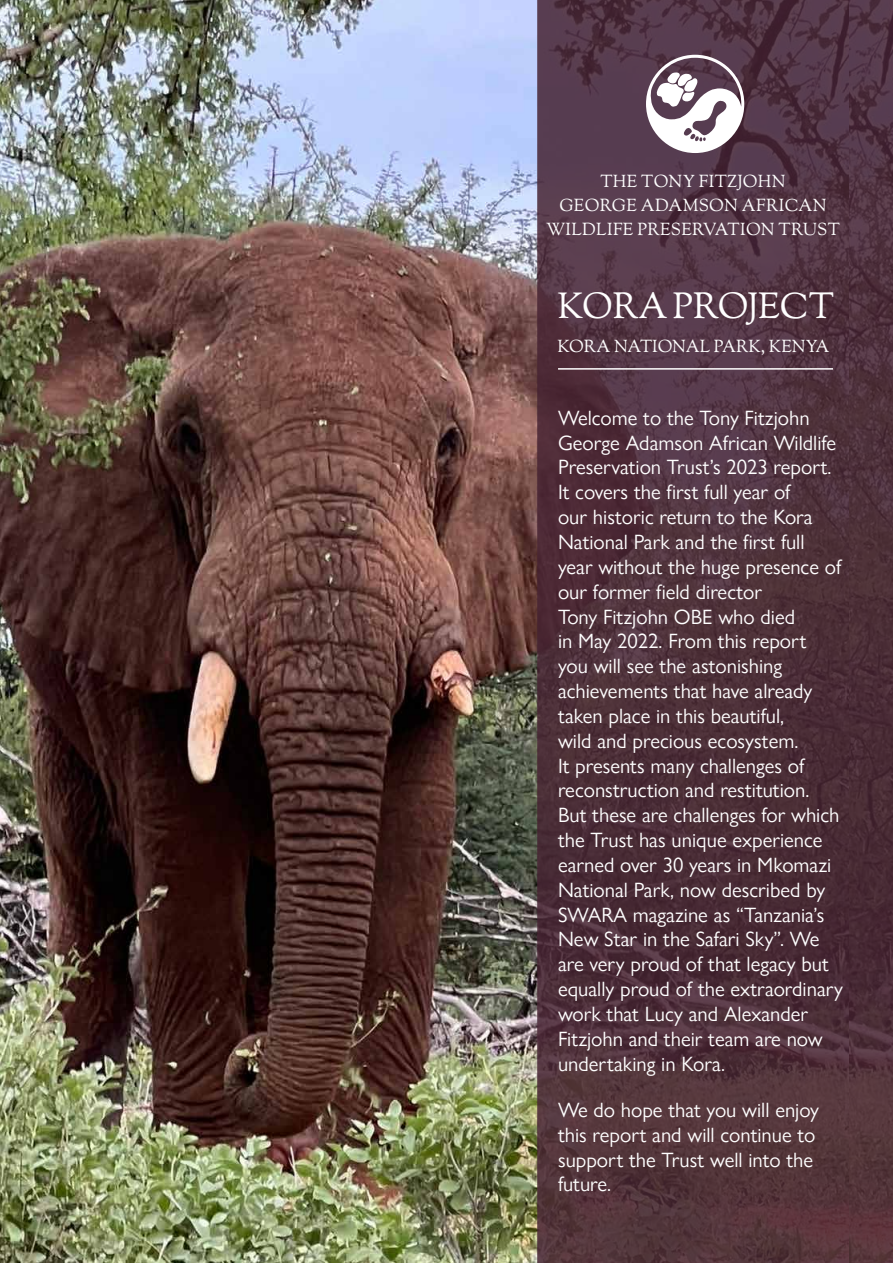
<style>
.page{position:relative;width:893px;height:1263px;background:#fff}
.page>*{position:absolute;margin:0;border:0;box-sizing:border-box;transform-origin:0 0}
.t1{font:36px "Sorts Mill Goudy";color:#fff}
.t2{font:20.7px/24.9px "Gill Sans Nova";color:#fff}
.t3{font:17.25px/24px "Sorts Mill Goudy";letter-spacing:.02em;color:#fff;text-align:center}
.t4{font:17.25px "Sorts Mill Goudy";color:#fff}
</style>
<div class="page">
<img style="left:0;top:0;width:537px;height:1263px">
<svg style="left:537px;top:0;width:356px;height:1263px;background:#4f323d"></svg>
<hr style="left:558px;top:368px;width:275px;height:2px;background:#fff">
<svg style="left:646px;top:55px;width:98px;height:98px"></svg>
<p class="t3" style="left:546px;top:170px;width:295px">THE TONY FITZJOHN<br>GEORGE ADAMSON AFRICAN<br>WILDLIFE PRESERVATION TRUST</p>
<h1 class="t1" style="left:557px;top:283px;width:278px">KORA PROJECT</h1>
<p class="t4" style="left:557px;top:335px;width:273px">KORA NATIONAL PARK, KENYA</p>
<p class="t2" style="left:558px;top:404px;width:286px">Welcome to the Tony Fitzjohn<br>George Adamson African Wildlife<br>Preservation Trust’s 2023 report.<br>It covers the first full year of<br>our historic return to the Kora<br>National Park and the first full year without the huge presence of our former field director<br>Tony Fitzjohn OBE who died<br>in May 2022. From this report<br>you will see the astonishing achievements that have already taken place in this beautiful,<br>wild and precious ecosystem.<br>It presents many challenges of reconstruction and restitution.<br>But these are challenges for which the Trust has unique experience earned over 30 years in Mkomazi<br>National Park, now described by<br>SWARA magazine as “Tanzania’s<br>New Star in the Safari Sky”. We are very proud of that legacy but equally proud of the extraordinary work that Lucy and Alexander<br>Fitzjohn and their team are now undertaking in Kora.</p>
<p class="t2" style="left:558px;top:1096px;width:263px">We do hope that you will enjoy this report and will continue to support the Trust well into the future.</p>
</div>
